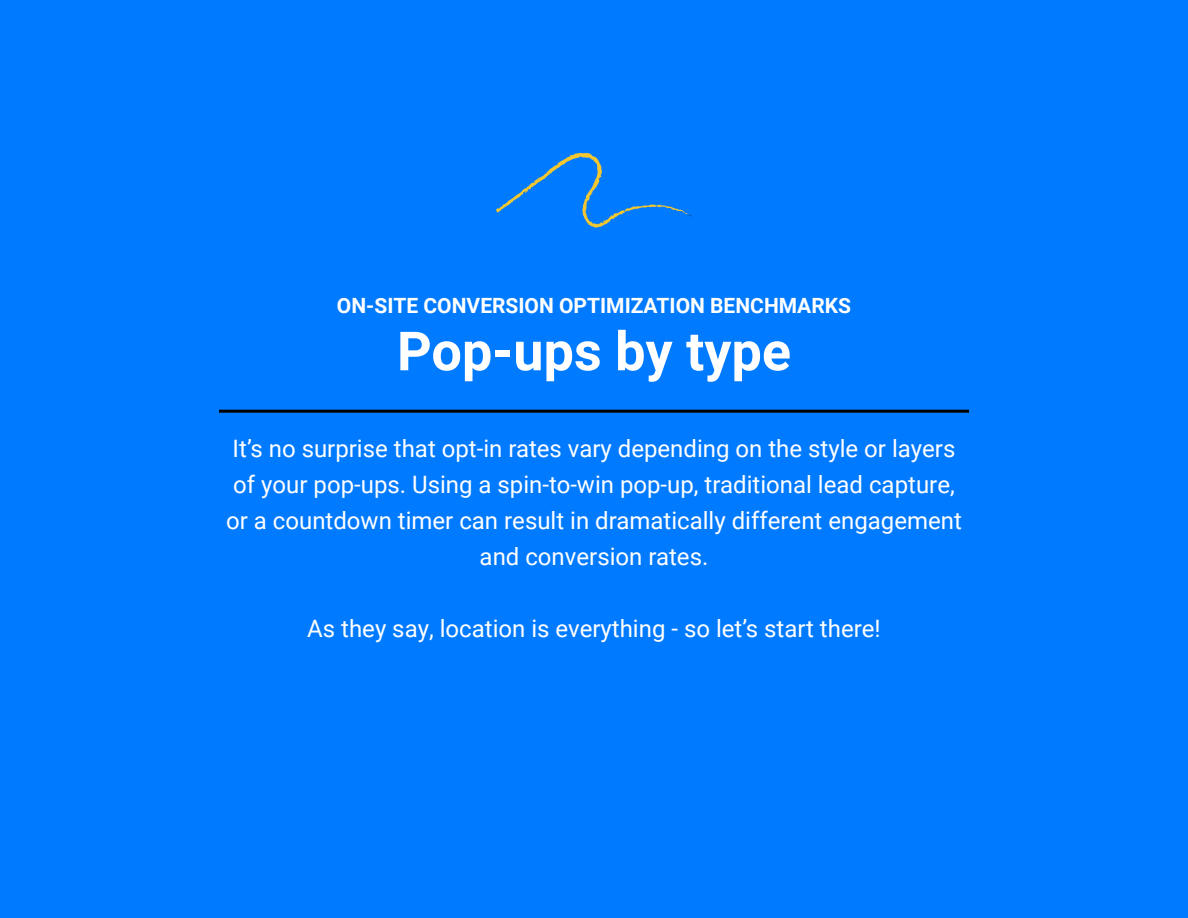
<style>
.page{position:relative;width:1188px;height:918px;background:#007aff}
.page>*{position:absolute;margin:0;border:0;box-sizing:border-box;transform-origin:0 0}
.t1{font:700 54px "Roboto";color:#fff}
.t2{font:24px/36px "Roboto";color:#fff;text-align:center}
.t3{font:700 21px "Roboto";color:#fff}
</style>
<div class="page">
<hr style="left:219px;top:410px;width:750px;height:3px;background:#000">
<svg style="left:496px;top:152px;width:196px;height:76px;background:#0d7ef2"></svg>
<p class="t3" style="left:337px;top:291px;width:516px">ON-SITE CONVERSION OPTIMIZATION BENCHMARKS</p>
<h1 class="t1" style="left:397px;top:313px;width:396px">Pop-ups by type</h1>
<p class="t2" style="left:226px;top:430px;width:737px">It’s no surprise that opt-in rates vary depending on the style or layers of your pop-ups. Using a spin-to-win pop-up, traditional lead capture, or a countdown timer can result in dramatically different engagement and conversion rates.</p>
<p class="t2" style="left:307px;top:610px;width:575px">As they say, location is everything - so let’s start there!</p>
</div>
